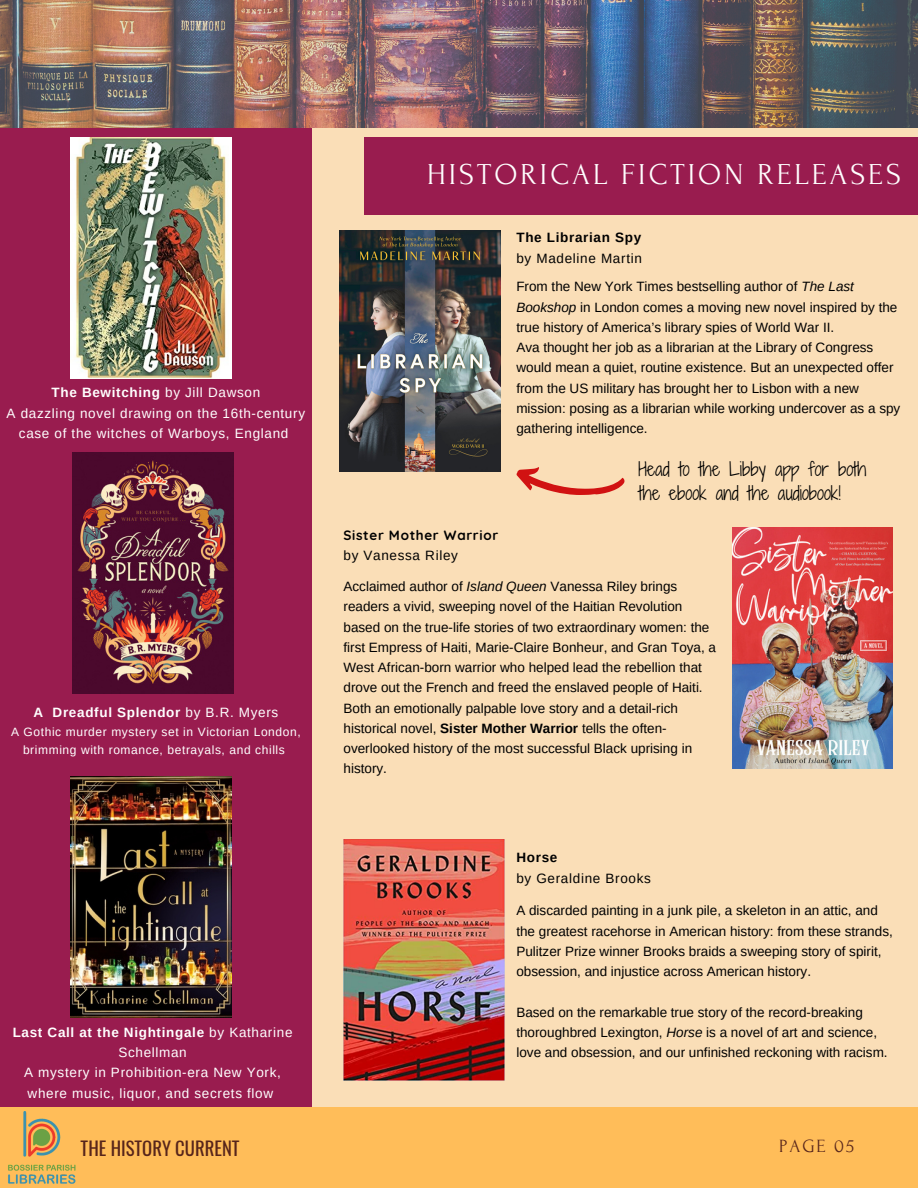
<style>
.page{position:relative;width:918px;height:1188px;background:#fadeb7}
.page>*{position:absolute;margin:0;border:0;box-sizing:border-box;transform-origin:0 0}
.t1{font:30.3px "Forum";letter-spacing:.1em;color:#fff}
.t2{font:18.75px "Oswald";color:#57251b}
.t3{font:18.75px "Forum";letter-spacing:.1em;color:#57251b}
.t4{font:18px/24.8px "Shadows Into Light Two";color:#000}
.t5{font:13.5px/20.2px "Arimo";color:#000}
.t6{font:13.5px/20.2px "Arimo";letter-spacing:.05em;color:#fff;text-align:center}
.t7{font:13.5px "Arimo";letter-spacing:.05em;color:#000}
.t8{font:700 13.5px "Arimo";letter-spacing:.05em;color:#fff}
.t9{font:700 13.5px "Arimo";letter-spacing:.05em;color:#000}
.t10{font:700 13.5px "Quicksand";letter-spacing:.05em;color:#000}
.t11{font:12px/18px "Arimo";letter-spacing:.05em;color:#fff;text-align:center}
.s1{font-weight:700}
.s2{font-weight:400}
.s3{font-style:italic}
</style>
<div class="page">
<div style="left:0;top:127px;width:312px;height:1061px;background:#991c4f"></div>
<img style="left:0;top:0;width:918px;height:127px">
<div style="left:0;top:1107px;width:918px;height:81px;background:#ffbd59"></div>
<img style="left:8px;top:1112px;width:68px;height:72px">
<div style="left:364px;top:137px;width:554px;height:78px;background:#991c4f"></div>
<img style="left:340px;top:230px;width:161px;height:241px">
<img style="left:72px;top:452px;width:161px;height:241px">
<img style="left:70px;top:777px;width:161px;height:240px">
<img style="left:732px;top:528px;width:161px;height:240px">
<img style="left:344px;top:840px;width:160px;height:240px">
<img style="left:70px;top:137px;width:161px;height:241px">
<svg style="left:517px;top:467px;width:107px;height:28px"></svg>
<p class="t6" style="left:7px;top:383px;width:300px"><span class="s1">The Bewitching</span> by Jill Dawson<br>A dazzling novel drawing on the 16th-century case of the witches of Warboys, England</p>
<p class="t8" style="left:33px;top:704px;width:247px">A Dreadful Splendor <span class="s2">by B.R. Myers</span></p>
<p class="t11" style="left:11px;top:722px;width:291px">A Gothic murder mystery set in Victorian London, brimming with romance, betrayals, and chills</p>
<p class="t6" style="left:13px;top:1022px;width:281px"><span class="s1">Last Call at the Nightingale</span> by Katharine<br>Schellman<br>A mystery in Prohibition-era New York, where music, liquor, and secrets flow</p>
<h1 class="t1" style="left:427px;top:158px;width:475px">HISTORICAL FICTION RELEASES</h1>
<p class="t10" style="left:344px;top:527px;width:156px">Sister Mother Warrior</p>
<p class="t7" style="left:344px;top:548px;width:116px">by Vanessa Riley</p>
<p class="t9" style="left:516px;top:230px;width:126px">The Librarian Spy</p>
<p class="t5" style="left:516px;top:243px;width:339px;line-height:29px">by Madeline Martin<br>From the New York Times bestselling author of <span class="s3">The Last</span></p>
<p class="t5" style="left:516px;top:297px;width:385px"><span class="s3">Bookshop</span> in London comes a moving new novel inspired by the true history of America’s library spies of World War II.<br>Ava thought her job as a librarian at the Library of Congress would mean a quiet, routine existence. But an unexpected offer from the US military has brought her to Lisbon with a new mission: posing as a librarian while working undercover as a spy gathering intelligence.</p>
<h3 class="t4" style="left:639px;top:456px;width:229px">Head to the Libby app for both the ebook and the audiobook!</h3>
<p class="t5" style="left:344px;top:576px;width:374px">Acclaimed author of <span class="s3">Island Queen</span> Vanessa Riley brings readers a vivid, sweeping novel of the Haitian Revolution based on the true-life stories of two extraordinary women: the first Empress of Haiti, Marie-Claire Bonheur, and Gran Toya, a West African-born warrior who helped lead the rebellion that drove out the French and freed the enslaved people of Haiti.<br>Both an emotionally palpable love story and a detail-rich historical novel, <span class="s1">Sister Mother Warrior</span> tells the often&shy;overlooked history of the most successful Black uprising in history.</p>
<p class="t9" style="left:516px;top:850px;width:42px">Horse</p>
<p class="t7" style="left:516px;top:871px;width:136px">by Geraldine Brooks</p>
<p class="t5" style="left:516px;top:901px;width:378px">A discarded painting in a junk pile, a skeleton in an attic, and the greatest racehorse in American history: from these strands, Pulitzer Prize winner Brooks braids a sweeping story of spirit, obsession, and injustice across American history.</p>
<p class="t5" style="left:516px;top:1002px;width:373px">Based on the remarkable true story of the record-breaking thoroughbred Lexington, <span class="s3">Horse</span> is a novel of art and science, love and obsession, and our unfinished reckoning with racism.</p>
<h2 class="t2" style="left:81px;top:1134px;width:160px">THE HISTORY CURRENT</h2>
<h2 class="t3" style="left:779px;top:1136px;width:76px">PAGE 05</h2>
</div>
